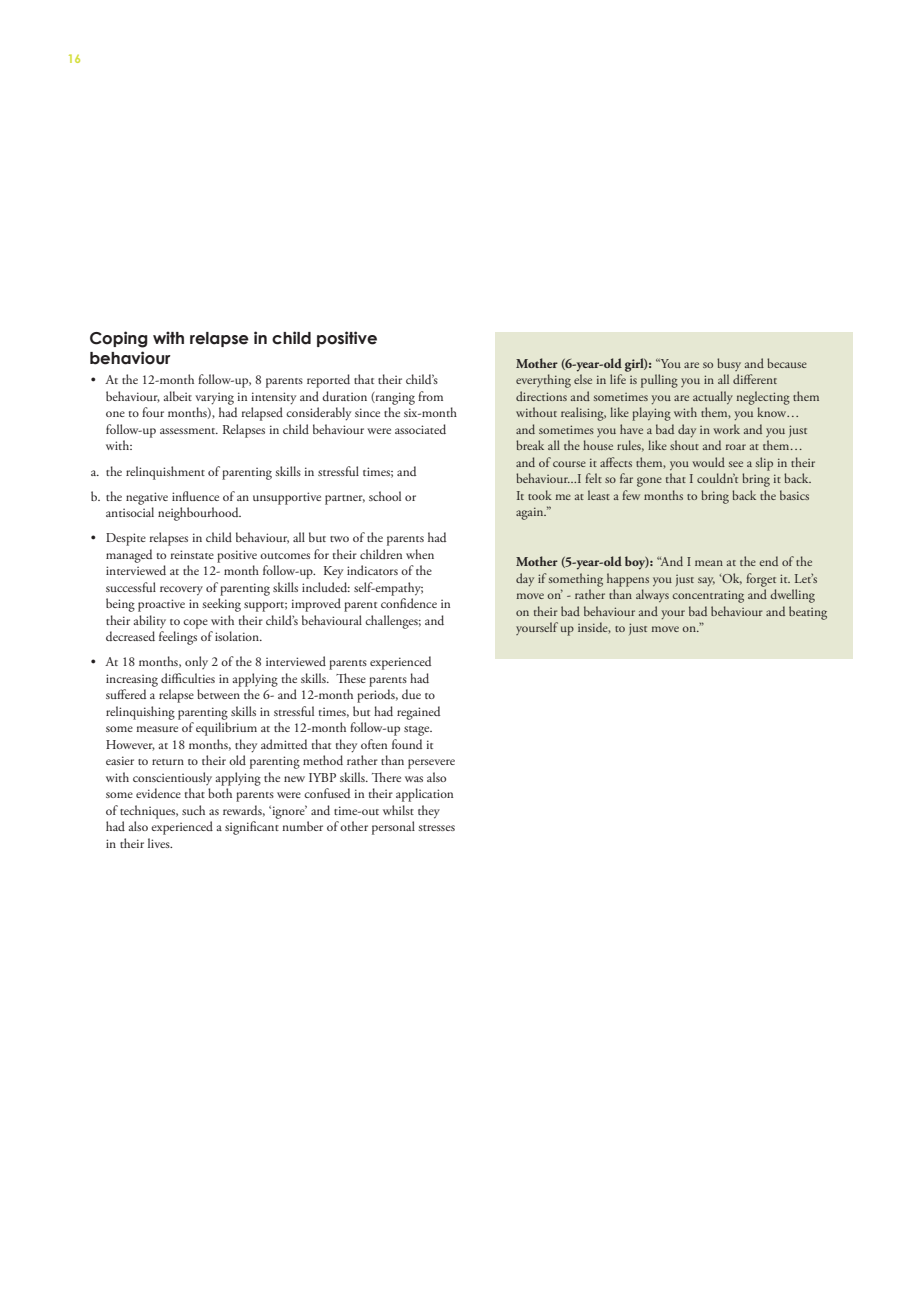
<style>
.page{position:relative;width:919px;height:1289px;background:#fff}
.page>*{position:absolute;margin:0;border:0;box-sizing:border-box;transform-origin:0 0}
.t1{font:700 16.5px/19.5px "Century Gothic";color:#231f20}
.t2{font:13.5px/16.5px "Adobe Garamond Pro";color:#231f20}
.t3{font:700 12px "Century Gothic";color:#d5df3e}
.s1{font-weight:700}
</style>
<div class="page">
<div style="left:495px;top:332px;width:357px;height:326px;background:#e6e8d3"></div>
<p class="t3" style="left:68px;top:49px;width:15px">16</p>
<p class="t1" style="left:89px;top:328px;width:290px">Coping with relapse in child positive behaviour</p>
<p class="t2" style="left:106px;top:372px;width:353px;text-indent:-15px">• At the 12-month follow-up, 8 parents reported that their child’s behaviour, albeit varying in intensity and duration (ranging from one to four months), had relapsed considerably since the six-month follow-up assessment. Relapses in child behaviour were associated with:</p>
<p class="t2" style="left:91px;top:459px;width:327px;line-height:25px">a. the relinquishment of parenting skills in stressful times; and b. the negative influence of an unsupportive partner, school or</p>
<p class="t2" style="left:106px;top:505px;width:138px">antisocial neighbourhood.</p>
<p class="t2" style="left:106px;top:530px;width:346px;text-indent:-15px">• Despite relapses in child behaviour, all but two of the parents had managed to reinstate positive outcomes for their children when interviewed at the 12- month follow-up. Key indicators of the successful recovery of parenting skills included: self-empathy; being proactive in seeking support; improved parent confidence in their ability to cope with their child’s behavioural challenges; and decreased feelings of isolation.</p>
<p class="t2" style="left:106px;top:654px;width:351px;text-indent:-15px">• At 18 months, only 2 of the 8 interviewed parents experienced increasing difficulties in applying the skills. These parents had suffered a relapse between the 6- and 12-month periods, due to relinquishing parenting skills in stressful times, but had regained some measure of equilibrium at the 12-month follow-up stage.<br>However, at 18 months, they admitted that they often found it easier to return to their old parenting method rather than persevere with conscientiously applying the new IYBP skills. There was also some evidence that both parents were confused in their application of techniques, such as rewards, ‘ignore’ and time-out whilst they had also experienced a significant number of other personal stresses in their lives.</p>
<p class="t2" style="left:516px;top:356px;width:305px"><span class="s1">Mother (6-year-old girl):</span> “You are so busy and because everything else in life is pulling you in all different directions and sometimes you are actually neglecting them without realising, like playing with them, you know… and sometimes you have a bad day in work and you just break all the house rules, like shout and roar at them… and of course it affects them, you would see a slip in their behaviour...I felt so far gone that I couldn’t bring it back.<br>It took me at least a few months to bring back the basics again.”</p>
<p class="t2" style="left:516px;top:554px;width:312px"><span class="s1">Mother (5-year-old boy):</span> “And I mean at the end of the day if something happens you just say, ‘Ok, forget it. Let’s move on’ - rather than always concentrating and dwelling on their bad behaviour and your bad behaviour and beating yourself up inside, to just move on.”</p>
</div>
